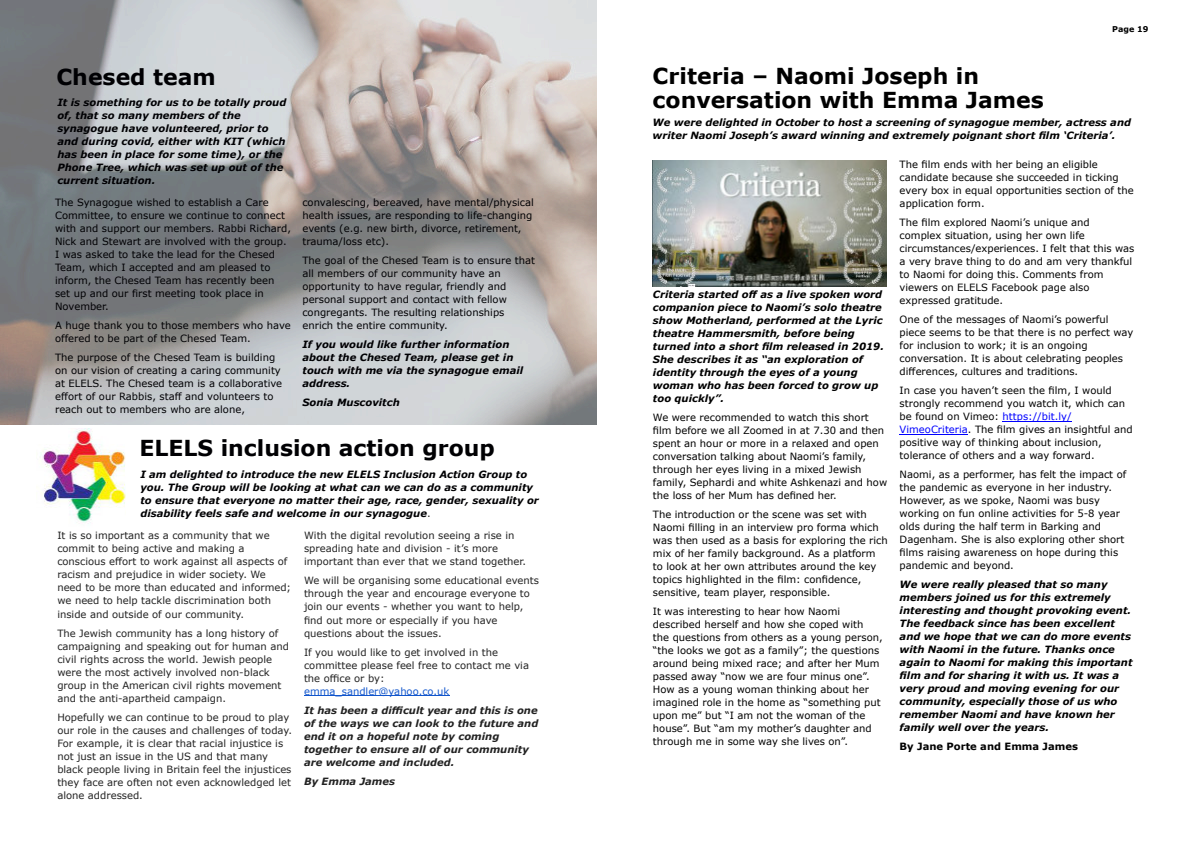
<style>
.page{position:relative;width:1191px;height:842px;background:#fff}
.page>*{position:absolute;margin:0;border:0;box-sizing:border-box;transform-origin:0 0}
.t1{font:700 22px/24px "Verdana";color:#000}
.t2{font:700 22px "Verdana";color:#000003}
.t3{font:10px/13px "Verdana";color:#000}
.t4{font:10px/13px "Verdana";color:#222}
.t5{font:10px/13px "Verdana";color:#000003}
.t6{font:italic 700 10px/13px "Verdana";color:#000}
.t7{font:italic 700 10px/13px "Verdana";color:#000003}
.t8{font:italic 700 10px/13px "Verdana";color:#222}
.t9{font:10px "Verdana";color:#15c}
.t10{font:700 10px "Verdana";color:#000}
.t11{font:700 8px "Verdana";color:#000}
.s1{font-weight:400;font-style:normal;color:#222}
.s2{color:#00f}
</style>
<div class="page">
<hr style="left:1002px;top:421px;width:69px;height:1px;background:#00f">
<hr style="left:899px;top:434px;width:69px;height:1px;background:#00f">
<img style="left:653px;top:161px;width:234px;height:125px">
<img style="left:0;top:0;width:597px;height:424px">
<img style="left:40px;top:428px;width:85px;height:94px">
<hr style="left:304px;top:695px;width:145px;height:1px;background:#15c">
<h1 class="t2" style="left:56px;top:69px;width:161px">Chesed team</h1>
<p class="t7" style="left:57px;top:97px;width:231px">It is something for us to be totally proud of, that so many members of the synagogue have volunteered, prior to and during covid, either with KIT (which has been in place for some time), or the Phone Tree, which was set up out of the current situation.</p>
<p class="t5" style="left:55px;top:196px;width:237px">The Synagogue wished to establish a Care Committee, to ensure we continue to connect with and support our members. Rabbi Richard, Nick and Stewart are involved with the group.<br>I was asked to take the lead for the Chesed Team, which I accepted and am pleased to inform, the Chesed Team has recently been set up and our first meeting took place in November.</p>
<p class="t5" style="left:55px;top:319px;width:237px">A huge thank you to those members who have offered to be part of the Chesed Team.</p>
<p class="t5" style="left:55px;top:351px;width:229px">The purpose of the Chesed Team is building on our vision of creating a caring community at ELELS. The Chesed team is a collaborative effort of our Rabbis, staff and volunteers to reach out to members who are alone,</p>
<p class="t5" style="left:302px;top:196px;width:233px">convalescing, bereaved, have mental/physical health issues, are responding to life-changing events (e.g. new birth, divorce, retirement, trauma/loss etc).</p>
<p class="t5" style="left:302px;top:254px;width:234px">The goal of the Chesed Team is to ensure that all members of our community have an opportunity to have regular, friendly and personal support and contact with fellow congregants. The resulting relationships enrich the entire community.</p>
<p class="t7" style="left:302px;top:338px;width:222px">If you would like further information about the Chesed Team, please get in touch with me via the synagogue email address.</p>
<p class="t7" style="left:302px;top:396px;width:99px">Sonia Muscovitch</p>
<h1 class="t2" style="left:139px;top:439px;width:357px">ELELS inclusion action group</h1>
<p class="t7" style="left:140px;top:468px;width:400px">I am delighted to introduce the new ELELS Inclusion Action Group to you. The Group will be looking at what can we can do as a community to ensure that everyone no matter their age, race, gender, sexuality or disability feels safe and welcome in our synagogue<span class="s1">.</span></p>
<p class="t4" style="left:57px;top:530px;width:235px">It is so important as a community that we commit to being active and making a conscious effort to work against all aspects of racism and prejudice in wider society. We need to be more than educated and informed; we need to help tackle discrimination both inside and outside of our community.</p>
<p class="t4" style="left:57px;top:627px;width:233px">The Jewish community has a long history of campaigning and speaking out for human and civil rights across the world. Jewish people were the most actively involved non-black group in the American civil rights movement and the anti-apartheid campaign.</p>
<p class="t4" style="left:57px;top:711px;width:236px">Hopefully we can continue to be proud to play our role in the causes and challenges of today.<br>For example, it is clear that racial injustice is not just an issue in the US and that many black people living in Britain feel the injustices they face are often not even acknowledged let alone addressed.</p>
<p class="t4" style="left:304px;top:530px;width:223px">With the digital revolution seeing a rise in spreading hate and division - it’s more important than ever that we stand together.</p>
<p class="t4" style="left:304px;top:575px;width:236px">We will be organising some educational events through the year and encourage everyone to join our events - whether you want to help, find out more or especially if you have questions about the issues.</p>
<p class="t4" style="left:304px;top:646px;width:226px">If you would like to get involved in the committee please feel free to contact me via the office or by:</p>
<p class="t9" style="left:304px;top:687px;width:147px">emma_sandler@yahoo.co.uk</p>
<p class="t8" style="left:304px;top:704px;width:236px">It has been a difficult year and this is one of the ways we can look to the future and end it on a hopeful note by coming together to ensure all of our community are welcome and included.</p>
<p class="t8" style="left:304px;top:775px;width:93px">By Emma James</p>
<p class="t11" style="left:1112px;top:26px;width:38px">Page 19</p>
<h1 class="t1" style="left:652px;top:66px;width:393px">Criteria – Naomi Joseph in conversation with Emma James</h1>
<p class="t6" style="left:652px;top:117px;width:480px">We were delighted in October to host a screening of synagogue member, actress and writer Naomi Joseph’s award winning and extremely poignant short film ‘Criteria’.</p>
<p class="t6" style="left:653px;top:289px;width:232px">Criteria started off as a live spoken word companion piece to Naomi’s solo theatre show Motherland, performed at the Lyric theatre Hammersmith, before being turned into a short film released in 2019.<br>She describes it as “an exploration of identity through the eyes of a young woman who has been forced to grow up too quickly”.</p>
<p class="t3" style="left:653px;top:412px;width:236px">We were recommended to watch this short film before we all Zoomed in at 7.30 and then spent an hour or more in a relaxed and open conversation talking about Naomi’s family, through her eyes living in a mixed Jewish family, Sephardi and white Ashkenazi and how the loss of her Mum has defined her.</p>
<p class="t3" style="left:653px;top:509px;width:236px">The introduction or the scene was set with Naomi filling in an interview pro forma which was then used as a basis for exploring the rich mix of her family background. As a platform to look at her own attributes around the key topics highlighted in the film: confidence, sensitive, team player, responsible.</p>
<p class="t3" style="left:653px;top:606px;width:231px">It was interesting to hear how Naomi described herself and how she coped with<br>the questions from others as a young person, “the looks we got as a family”; the questions around being mixed race; and after her Mum passed away “now we are four minus one”.<br>How as a young woman thinking about her imagined role in the home as “something put upon me” but “I am not the woman of the house”. But “am my mother’s daughter and through me in some way she lives on”.</p>
<p class="t3" style="left:899px;top:159px;width:236px">The film ends with her being an eligible candidate because she succeeded in ticking every box in equal opportunities section of the application form.</p>
<p class="t3" style="left:899px;top:217px;width:236px">The film explored Naomi’s unique and<br>complex situation, using her own life circumstances/experiences. I felt that this was a very brave thing to do and am very thankful to Naomi for doing this. Comments from viewers on ELELS Facebook page also expressed gratitude.</p>
<p class="t3" style="left:899px;top:314px;width:235px">One of the messages of Naomi’s powerful piece seems to be that there is no perfect way for inclusion to work; it is an ongoing conversation. It is about celebrating peoples differences, cultures and traditions.</p>
<p class="t3" style="left:899px;top:385px;width:234px">In case you haven’t seen the film, I would strongly recommend you watch it, which can be found on Vimeo: <span class="s2">https://bit.ly/ VimeoCriteria</span>. The film gives an insightful and positive way of thinking about inclusion, tolerance of others and a way forward.</p>
<p class="t3" style="left:899px;top:469px;width:228px">Naomi, as a performer, has felt the impact of the pandemic as everyone in her industry.<br>However, as we spoke, Naomi was busy working on fun online activities for 5-8 year olds during the half term in Barking and Dagenham. She is also exploring other short films raising awareness on hope during this pandemic and beyond.</p>
<p class="t6" style="left:899px;top:579px;width:234px">We were really pleased that so many members joined us for this extremely interesting and thought provoking event.<br>The feedback since has been excellent and we hope that we can do more events with Naomi in the future. Thanks once again to Naomi for making this important film and for sharing it with us. It was a very proud and moving evening for our community, especially those of us who remember Naomi and have known her family well over the years.</p>
<p class="t10" style="left:899px;top:743px;width:180px">By Jane Porte and Emma James</p>
</div>
